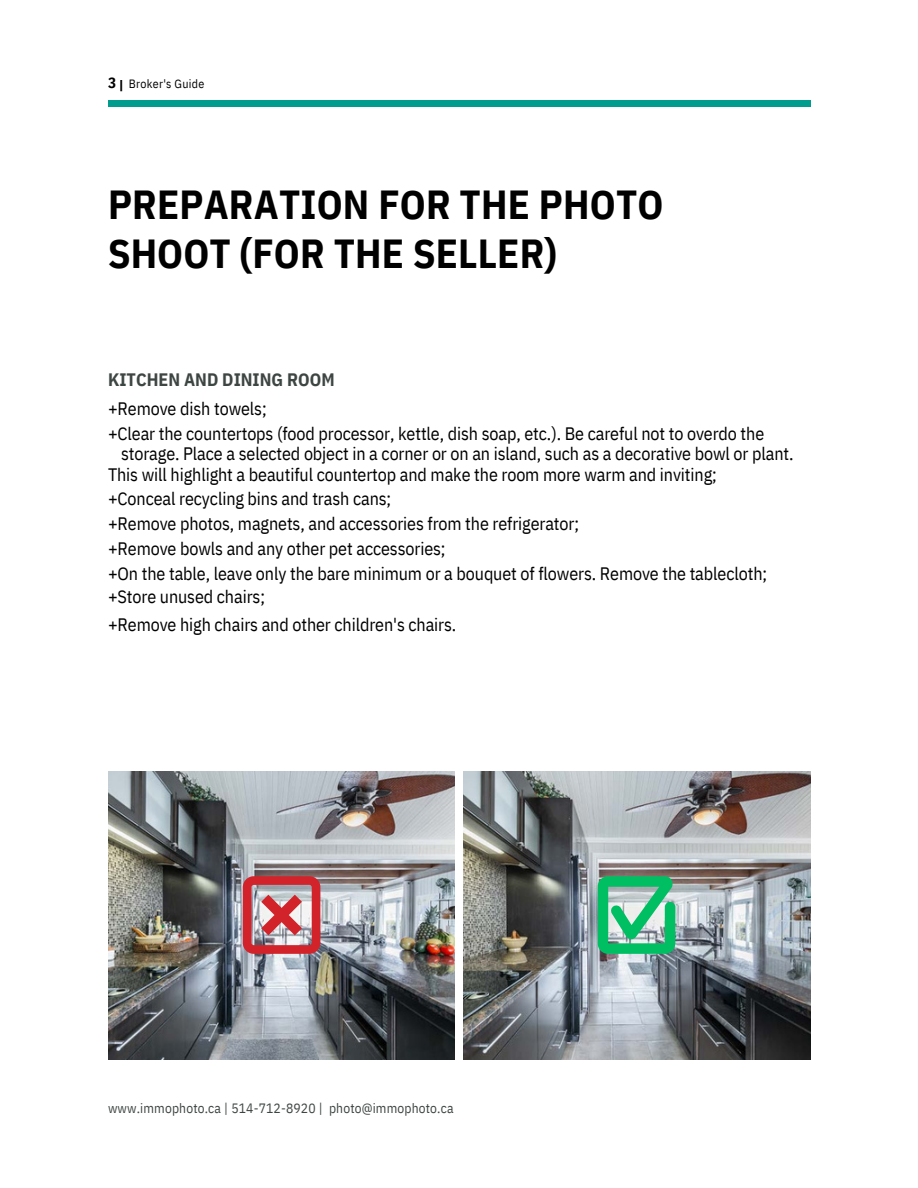
<style>
.page{position:relative;width:918px;height:1188px;background:#fff}
.page>*{position:absolute;margin:0;border:0;box-sizing:border-box;transform-origin:0 0}
.t1{font:700 40.5px "IBM Plex Sans Cond";letter-spacing:.005em;color:#000}
.t2{font:18px "IBM Plex Sans Cond";letter-spacing:-.005em;color:#000}
.t3{font:700 18px "IBM Plex Sans Cond";color:#3e4643}
.t4{font:700 15px "IBM Plex Sans Cond";color:#000}
.t5{font:13.5px "IBM Plex Sans Cond";letter-spacing:.01em;color:#3e4643}
.t6{font:12px "IBM Plex Sans Cond";letter-spacing:.025em;color:#000}
.t7{font:700 12px "Montserrat";color:#000}
</style>
<div class="page">
<img style="left:108px;top:771px;width:346px;height:288px">
<img style="left:464px;top:771px;width:346px;height:288px">
<div style="left:108px;top:100px;width:702px;height:6px;background:#009d8e"></div>
<svg style="left:589px;top:868px;width:95px;height:95px;background:#6eb998"></svg>
<svg style="left:235px;top:868px;width:94px;height:95px;background:#bd8188"></svg>
<p class="t4" style="left:108px;top:73px;width:10px">3</p>
<p class="t7" style="left:120px;top:78px;width:5px">|</p>
<p class="t6" style="left:129px;top:76px;width:77px">Broker's Guide</p>
<p class="t1" style="left:108px;top:178px;width:557px">PREPARATION FOR THE PHOTO</p>
<p class="t1" style="left:108px;top:226px;width:450px">SHOOT (FOR THE SELLER)</p>
<p class="t3" style="left:108px;top:368px;width:228px">KITCHEN AND DINING ROOM</p>
<p class="t2" style="left:108px;top:397px;width:160px">+Remove dish towels;</p>
<p class="t2" style="left:108px;top:422px;width:658px">+Clear the countertops (food processor, kettle, dish soap, etc.). Be careful not to overdo the</p>
<p class="t2" style="left:121px;top:442px;width:674px">storage. Place a selected object in a corner or on an island, such as a decorative bowl or plant.</p>
<p class="t2" style="left:108px;top:462px;width:610px">This will highlight a beautiful countertop and make the room more warm and inviting;</p>
<p class="t2" style="left:108px;top:487px;width:285px">+Conceal recycling bins and trash cans;</p>
<p class="t2" style="left:108px;top:512px;width:473px">+Remove photos, magnets, and accessories from the refrigerator;</p>
<p class="t2" style="left:108px;top:537px;width:339px">+Remove bowls and any other pet accessories;</p>
<p class="t2" style="left:108px;top:561px;width:661px">+On the table, leave only the bare minimum or a bouquet of flowers. Remove the tablecloth;</p>
<p class="t2" style="left:108px;top:585px;width:158px">+Store unused chairs;</p>
<p class="t2" style="left:108px;top:613px;width:350px">+Remove high chairs and other children's chairs.</p>
<p class="t5" style="left:108px;top:1099px;width:347px">www.immophoto.ca | 514-712-8920 | photo@immophoto.ca</p>
</div>
